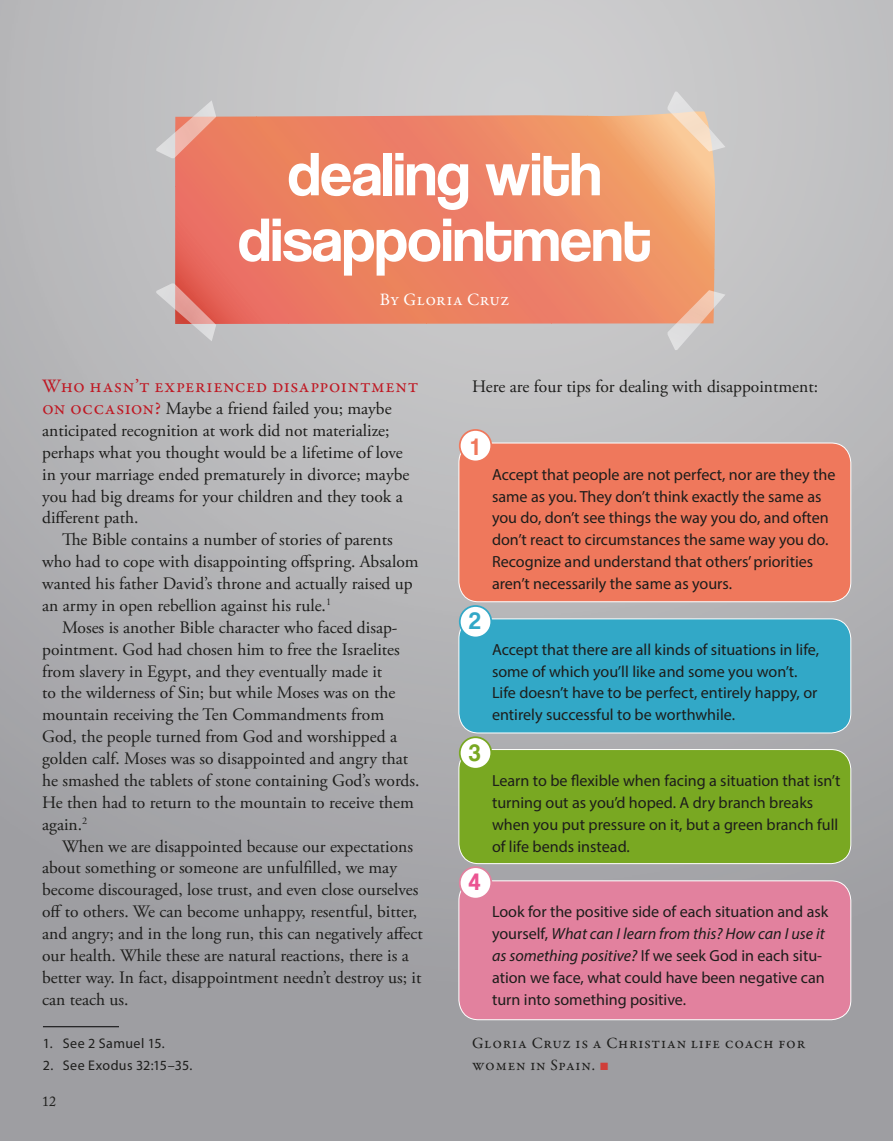
<style>
.page{position:relative;width:893px;height:1141px;background:#fff}
.page>*{position:absolute;margin:0;border:0;box-sizing:border-box;transform-origin:0 0}
.t1{font:63px/65.6px "Coolvetica Rg";color:#fff;text-align:center}
.t2{font:24.5px "Coolvetica Rg";color:#ef785c}
.t3{font:24.5px "Coolvetica Rg";color:#32a8c7}
.t4{font:24.5px "Coolvetica Rg";color:#79a822}
.t5{font:24.5px "Coolvetica Rg";color:#eb5592}
.t6{font:19.25px "Garamond Premr Pro";letter-spacing:.025em;color:#bf1823}
.t7{font:17.5px/21.9px "Adobe Garamond Pro";color:#1d1d1b}
.t8{font:17.5px "Garamond Premr Pro";letter-spacing:.03em;color:#fff}
.t9{font:16.1px/21.9px "Myriad Pro";color:#1d1d1b}
.t10{font:15.75px/21.9px "Garamond Premr Pro";letter-spacing:.05em;color:#1d1d1b}
.t11{font:14px "Myriad Pro";letter-spacing:.03em;color:#1d1d1b}
.t12{font:14px "Adobe Caslon Pro";color:#1d1d1b}
.s1{font-family:"Garamond Premr Pro";font-size:19.25px;color:#bf1823}
.s2{font-style:italic}
.s3{font-family:"Arial";color:#d03e39}
</style>
<div class="page">
<img style="left:0;top:0;width:893px;height:1141px">
<svg style="left:175px;top:111px;width:541px;height:213px;background:#ec8767"></svg>
<div style="left:459px;top:443px;width:392px;height:159px;background:#ef785c;border-radius:20px"></div>
<div style="left:458px;top:443px;width:393px;height:159px;border:1px solid #fff;border-radius:20px"></div>
<div style="left:459px;top:619px;width:392px;height:114px;background:#32a8c7;border-radius:20px"></div>
<div style="left:458px;top:618px;width:393px;height:115px;border:1px solid #fff;border-radius:20px"></div>
<div style="left:459px;top:750px;width:392px;height:114px;background:#79a822;border-radius:20px"></div>
<div style="left:458px;top:749px;width:393px;height:115px;border:1px solid #fff;border-radius:20px"></div>
<div style="left:459px;top:881px;width:392px;height:139px;background:#e2819e;border-radius:20px"></div>
<div style="left:458px;top:880px;width:393px;height:140px;border:1px solid #fff;border-radius:20px"></div>
<hr style="left:43px;top:1026px;width:76px;height:1px;background:#010203">
<svg style="left:668px;top:92px;width:57px;height:60px;background:#e2d0bd"></svg>
<svg style="left:156px;top:100px;width:60px;height:58px;background:#d9aea5"></svg>
<svg style="left:668px;top:290px;width:57px;height:60px;background:#dbbaab"></svg>
<svg style="left:156px;top:283px;width:60px;height:58px;background:#d29d99"></svg>
<div style="left:460px;top:430px;width:31px;height:31px;background:#fff;border-radius:50%"></div>
<div style="left:459px;top:429px;width:33px;height:33px;border:2px solid #ef785c;border-radius:50%"></div>
<div style="left:460px;top:606px;width:31px;height:31px;background:#fff;border-radius:50%"></div>
<div style="left:459px;top:605px;width:33px;height:33px;border:2px solid #32a8c7;border-radius:50%"></div>
<div style="left:460px;top:737px;width:31px;height:32px;background:#fff;border-radius:50%"></div>
<div style="left:459px;top:736px;width:33px;height:34px;border:2px solid #79a822;border-radius:50%"></div>
<div style="left:460px;top:867px;width:31px;height:32px;background:#fff;border-radius:50%"></div>
<div style="left:459px;top:866px;width:33px;height:34px;border:2px solid #e2819e;border-radius:50%"></div>
<h1 class="t1" style="left:238px;top:141px;width:415px">dealing with disappointment</h1>
<p class="t8" style="left:380px;top:289px;width:131px">By Gloria Cruz</p>
<p class="t6" style="left:42px;top:374px;width:378px">Who hasn’t experienced disappointment</p>
<p class="t7" style="left:42px;top:398px;width:369px"><span class="s1">on occasion?</span> Maybe a friend failed you; maybe anticipated recognition at work did not materialize; perhaps what you thought would be a lifetime of love in your marriage ended prematurely in divorce; maybe you had big dreams for your children and they took a different path.</p>
<p class="t7" style="left:42px;top:529px;width:378px;text-indent:20px">The Bible contains a number of stories of parents who had to cope with disappointing offspring. Absalom wanted his father David’s throne and actually raised up an army in open rebellion against his rule.<sup>1</sup></p>
<p class="t7" style="left:42px;top:617px;width:379px;text-indent:20px">Moses is another Bible character who faced disap&shy;pointment. God had chosen him to free the Israelites from slavery in Egypt, and they eventually made it<br>to the wilderness of Sin; but while Moses was on the mountain receiving the Ten Commandments from God, the people turned from God and worshipped a golden calf. Moses was so disappointed and angry that he smashed the tablets of stone containing God’s words.<br>He then had to return to the mountain to receive them again.<sup>2</sup></p>
<p class="t7" style="left:42px;top:836px;width:382px;text-indent:20px">When we are disappointed because our expectations about something or someone are unfulfilled, we may become discouraged, lose trust, and even close ourselves off to others. We can become unhappy, resentful, bitter, and angry; and in the long run, this can negatively affect our health. While these are natural reactions, there is a better way. In fact, disappointment needn’t destroy us; it can teach us.</p>
<p class="t11" style="left:43px;top:1035px;width:123px">1. See 2 Samuel 15.</p>
<p class="t11" style="left:43px;top:1057px;width:151px">2. See Exodus 32:15–35.</p>
<p class="t12" style="left:42px;top:1093px;width:15px">12</p>
<p class="t7" style="left:472px;top:376px;width:347px">Here are four tips for dealing with disappointment:</p>
<h2 class="t2" style="left:471px;top:432px;width:9px">1</h2>
<h2 class="t3" style="left:469px;top:607px;width:13px">2</h2>
<h2 class="t4" style="left:469px;top:738px;width:13px">3</h2>
<h2 class="t5" style="left:469px;top:868px;width:13px">4</h2>
<p class="t9" style="left:492px;top:463px;width:345px">Accept that people are not perfect, nor are they the same as you. They don’t think exactly the same as you do, don’t see things the way you do, and often don’t react to circumstances the same way you do.<br>Recognize and understand that others’ priorities aren’t necessarily the same as yours.</p>
<p class="t9" style="left:492px;top:638px;width:329px">Accept that there are all kinds of situations in life, some of which you’ll like and some you won’t.<br>Life doesn’t have to be perfect, entirely happy, or entirely successful to be worthwhile.</p>
<p class="t9" style="left:492px;top:769px;width:350px">Learn to be flexible when facing a situation that isn’t turning out as you’d hoped. A dry branch breaks when you put pressure on it, but a green branch full of life bends instead.</p>
<p class="t9" style="left:492px;top:901px;width:338px">Look for the positive side of each situation and ask yourself, <span class="s2">What can I learn from this? How can I use it as something positive?</span> If we seek God in each situ&shy;ation we face, what could have been negative can turn into something positive.</p>
<p class="t10" style="left:472px;top:1033px;width:335px">Gloria Cruz is a Christian life coach for women in Spain. <span class="s3">■</span></p>
</div>
